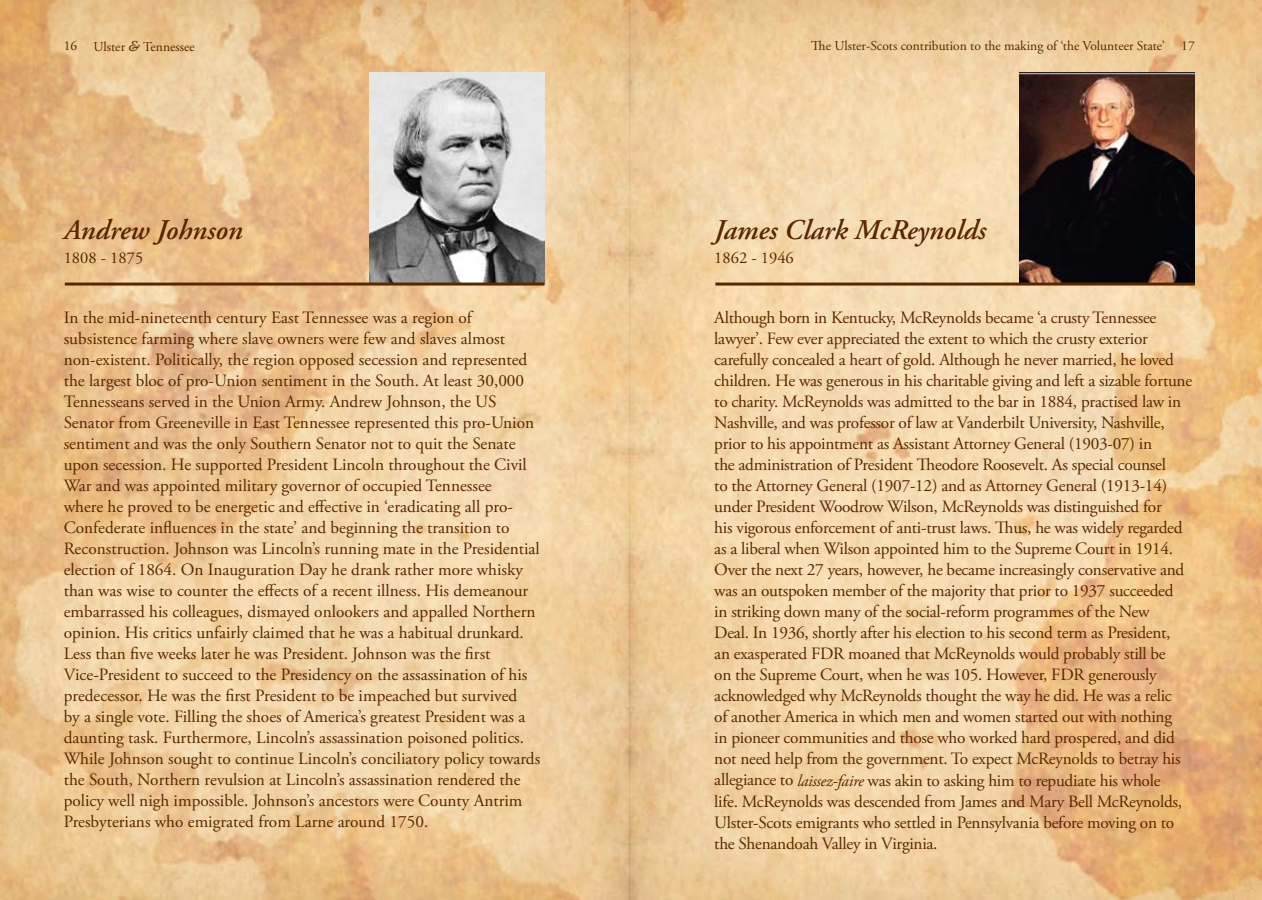
<style>
.page{position:relative;width:1262px;height:900px;background:#fff}
.page>*{position:absolute;margin:0;border:0;box-sizing:border-box;transform-origin:0 0}
.t1{font:italic 600 28.5px "Adobe Garamond Pro";color:#582700}
.t2{font:17.25px/21px "Adobe Garamond Pro";letter-spacing:-.015em;color:#582700}
.t3{font:16.5px "Adobe Garamond Pro";color:#582700}
.t4{font:13.5px "Adobe Garamond Pro";color:#582700}
.s1{font-family:"Concorde";font-style:italic}
.s2{font-style:italic;font-size:16.5px}
</style>
<div class="page">
<img style="left:0;top:0;width:1262px;height:899px">
<img style="left:369px;top:72px;width:175px;height:210px">
<hr style="left:65px;top:282px;width:479px;height:3px;background:#582700">
<img style="left:1020px;top:72px;width:175px;height:210px">
<hr style="left:715px;top:282px;width:480px;height:3px;background:#582700">
<svg style="left:1258px;top:892px;width:4px;height:8px"></svg>
<p class="t4" style="left:64px;top:38px;width:133px">16 Ulster <span class="s1">&amp;</span> Tennessee</p>
<p class="t4" style="left:811px;top:37px;width:385px">The Ulster-Scots contribution to the making of ‘the Volunteer State’ 17</p>
<h1 class="t1" style="left:64px;top:214px;width:180px">Andrew Johnson</h1>
<p class="t3" style="left:64px;top:248px;width:81px">1808 - 1875</p>
<p class="t2" style="left:64px;top:307px;width:478px">In the mid-nineteenth century East Tennessee was a region of subsistence farming where slave owners were few and slaves almost non-existent. Politically, the region opposed secession and represented the largest bloc of pro-Union sentiment in the South. At least 30,000<br>Tennesseans served in the Union Army. Andrew Johnson, the US Senator from Greeneville in East Tennessee represented this pro-Union sentiment and was the only Southern Senator not to quit the Senate upon secession. He supported President Lincoln throughout the Civil War and was appointed military governor of occupied Tennessee<br>where he proved to be energetic and effective in ‘eradicating all pro-Confederate influences in the state’ and beginning the transition to Reconstruction. Johnson was Lincoln’s running mate in the Presidential election of 1864. On Inauguration Day he drank rather more whisky than was wise to counter the effects of a recent illness. His demeanour embarrassed his colleagues, dismayed onlookers and appalled Northern opinion. His critics unfairly claimed that he was a habitual drunkard.<br>Less than five weeks later he was President. Johnson was the first Vice-President to succeed to the Presidency on the assassination of his predecessor. He was the first President to be impeached but survived<br>by a single vote. Filling the shoes of America’s greatest President was a daunting task. Furthermore, Lincoln’s assassination poisoned politics.<br>While Johnson sought to continue Lincoln’s conciliatory policy towards the South, Northern revulsion at Lincoln’s assassination rendered the policy well nigh impossible. Johnson’s ancestors were County Antrim Presbyterians who emigrated from Larne around 1750.</p>
<h1 class="t1" style="left:714px;top:214px;width:273px">James Clark McReynolds</h1>
<p class="t3" style="left:714px;top:248px;width:81px">1862 - 1946</p>
<p class="t2" style="left:714px;top:307px;width:479px">Although born in Kentucky, McReynolds became ‘a crusty Tennessee lawyer’. Few ever appreciated the extent to which the crusty exterior carefully concealed a heart of gold. Although he never married, he loved children. He was generous in his charitable giving and left a sizable fortune to charity. McReynolds was admitted to the bar in 1884, practised law in Nashville, and was professor of law at Vanderbilt University, Nashville, prior to his appointment as Assistant Attorney General (1903-07) in<br>the administration of President Theodore Roosevelt. As special counsel<br>to the Attorney General (1907-12) and as Attorney General (1913-14) under President Woodrow Wilson, McReynolds was distinguished for<br>his vigorous enforcement of anti-trust laws. Thus, he was widely regarded as a liberal when Wilson appointed him to the Supreme Court in 1914.<br>Over the next 27 years, however, he became increasingly conservative and was an outspoken member of the majority that prior to 1937 succeeded<br>in striking down many of the social-reform programmes of the New<br>Deal. In 1936, shortly after his election to his second term as President,<br>an exasperated FDR moaned that McReynolds would probably still be<br>on the Supreme Court, when he was 105. However, FDR generously acknowledged why McReynolds thought the way he did. He was a relic<br>of another America in which men and women started out with nothing<br>in pioneer communities and those who worked hard prospered, and did not need help from the government. To expect McReynolds to betray his allegiance to <span class="s2">laissez-faire</span> was akin to asking him to repudiate his whole<br>life. McReynolds was descended from James and Mary Bell McReynolds, Ulster-Scots emigrants who settled in Pennsylvania before moving on to the Shenandoah Valley in Virginia.</p>
</div>
